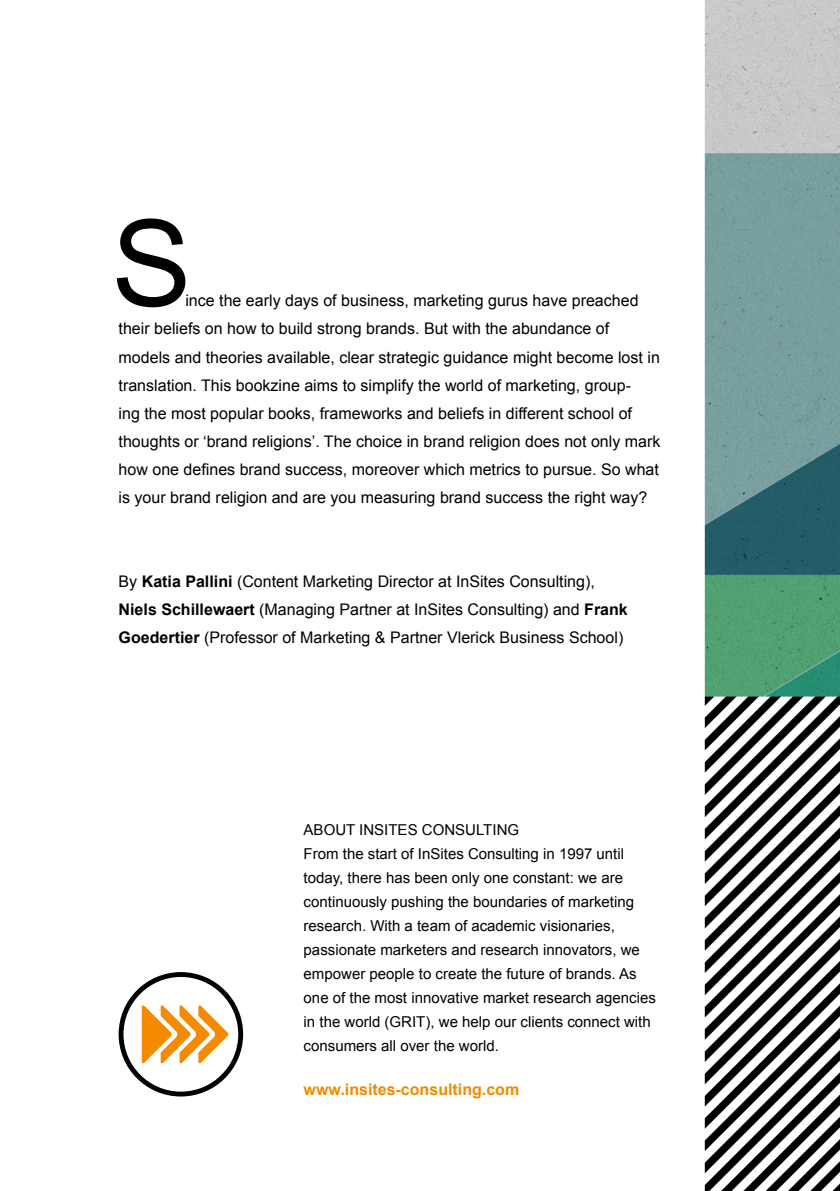
<style>
.page{position:relative;width:840px;height:1191px;background:#fff}
.page>*{position:absolute;margin:0;border:0;box-sizing:border-box;transform-origin:0 0}
.t1{font:120px "Arial";color:#000}
.t2{font:16px/28px "Arial";color:#000}
.t3{font:700 16px "Arial";color:#f38a00}
.t4{font:15px/24px "Arial";color:#000}
.s1{font-weight:700}
</style>
<div class="page">
<img style="left:174px;top:0;width:665px;height:1191px">
<svg style="left:118px;top:972px;width:125px;height:124px"></svg>
<p class="t1" style="left:111px;top:185px;width:82px">S</p>
<p class="t2" style="left:118px;top:287px;width:543px;text-indent:67px">ince the early days of business, marketing gurus have preached their beliefs on how to build strong brands. But with the abundance of models and theories available, clear strategic guidance might become lost in translation. This bookzine aims to simplify the world of marketing, group-<br>ing the most popular books, frameworks and beliefs in different school of thoughts or ‘brand religions’. The choice in brand religion does not only mark how one defines brand success, moreover which metrics to pursue. So what is your brand religion and are you measuring brand success the right way?</p>
<p class="t2" style="left:118px;top:567px;width:477px">By <span class="s1">Katia Pallini</span> (Content Marketing Director at InSites Consulting),</p>
<p class="t2" style="left:118px;top:595px;width:510px"><span class="s1">Niels Schillewaert</span> (Managing Partner at InSites Consulting) and <span class="s1">Frank<br>Goedertier</span> (Professor of Marketing &amp; Partner Vlerick Business School)</p>
<p class="t4" style="left:303px;top:818px;width:217px">ABOUT INSITES CONSULTING</p>
<p class="t4" style="left:303px;top:842px;width:353px">From the start of InSites Consulting in 1997 until today, there has been only one constant: we are continuously pushing the boundaries of marketing research. With a team of academic visionaries, passionate marketers and research innovators, we empower people to create the future of brands. As one of the most innovative market research agencies in the world (GRIT), we help our clients connect with consumers all over the world.</p>
<p class="t3" style="left:303px;top:1078px;width:217px">www.insites-consulting.com</p>
</div>
